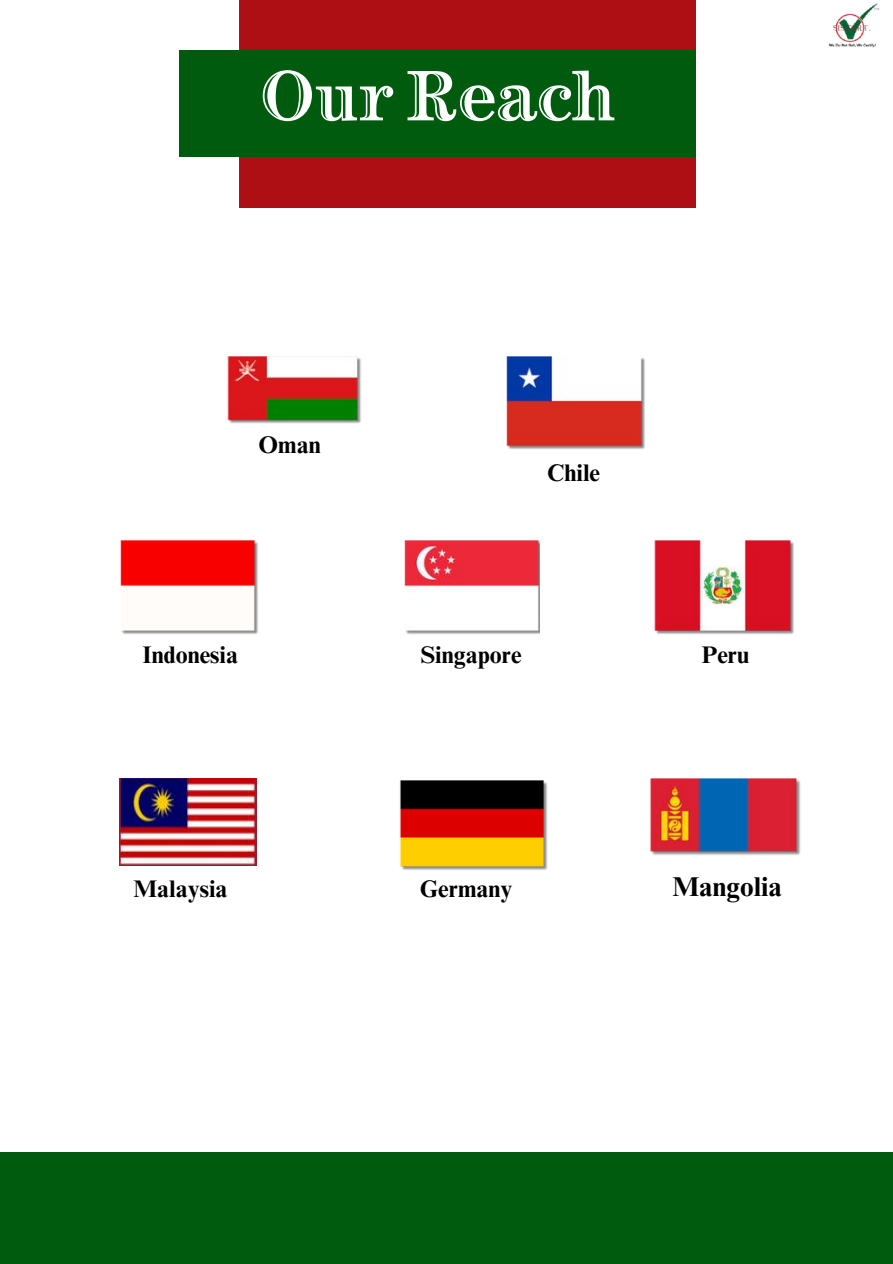
<style>
.page{position:relative;width:893px;height:1264px;background:#fff}
.page>*{position:absolute;margin:0;border:0;box-sizing:border-box;transform-origin:0 0}
.t1{font:64.5px "Century Handtooled ITC Std";color:#fff}
.t2{font:700 27.15px "Times NRMT Pro";color:#000}
.t3{font:700 24px "Times NRMT Pro";color:#000}
</style>
<div class="page">
<div style="left:0;top:1151px;width:892px;height:112px;background:#015b0f"></div>
<img style="left:828px;top:3px;width:52px;height:45px">
<img style="left:120px;top:540px;width:138px;height:94px">
<img style="left:404px;top:540px;width:135px;height:94px">
<img style="left:654px;top:540px;width:140px;height:95px">
<img style="left:227px;top:356px;width:134px;height:68px">
<img style="left:506px;top:356px;width:139px;height:93px">
<img style="left:119px;top:779px;width:137px;height:86px">
<img style="left:400px;top:780px;width:148px;height:90px">
<img style="left:650px;top:779px;width:151px;height:76px">
<div style="left:239px;top:0;width:456px;height:208px;background:#ad0f14"></div>
<div style="left:179px;top:51px;width:516px;height:106px;background:#015b0f"></div>
<h1 class="t1" style="left:260px;top:71px;width:357px">Our Reach</h1>
<p class="t3" style="left:258px;top:436px;width:64px">Oman</p>
<p class="t3" style="left:547px;top:464px;width:54px">Chile</p>
<p class="t3" style="left:142px;top:646px;width:97px">Indonesia</p>
<p class="t3" style="left:421px;top:646px;width:102px">Singapore</p>
<p class="t3" style="left:701px;top:646px;width:49px">Peru</p>
<p class="t3" style="left:133px;top:880px;width:95px">Malaysia</p>
<p class="t3" style="left:420px;top:880px;width:94px">Germany</p>
<p class="t2" style="left:672px;top:876px;width:111px">Mangolia</p>
</div>
